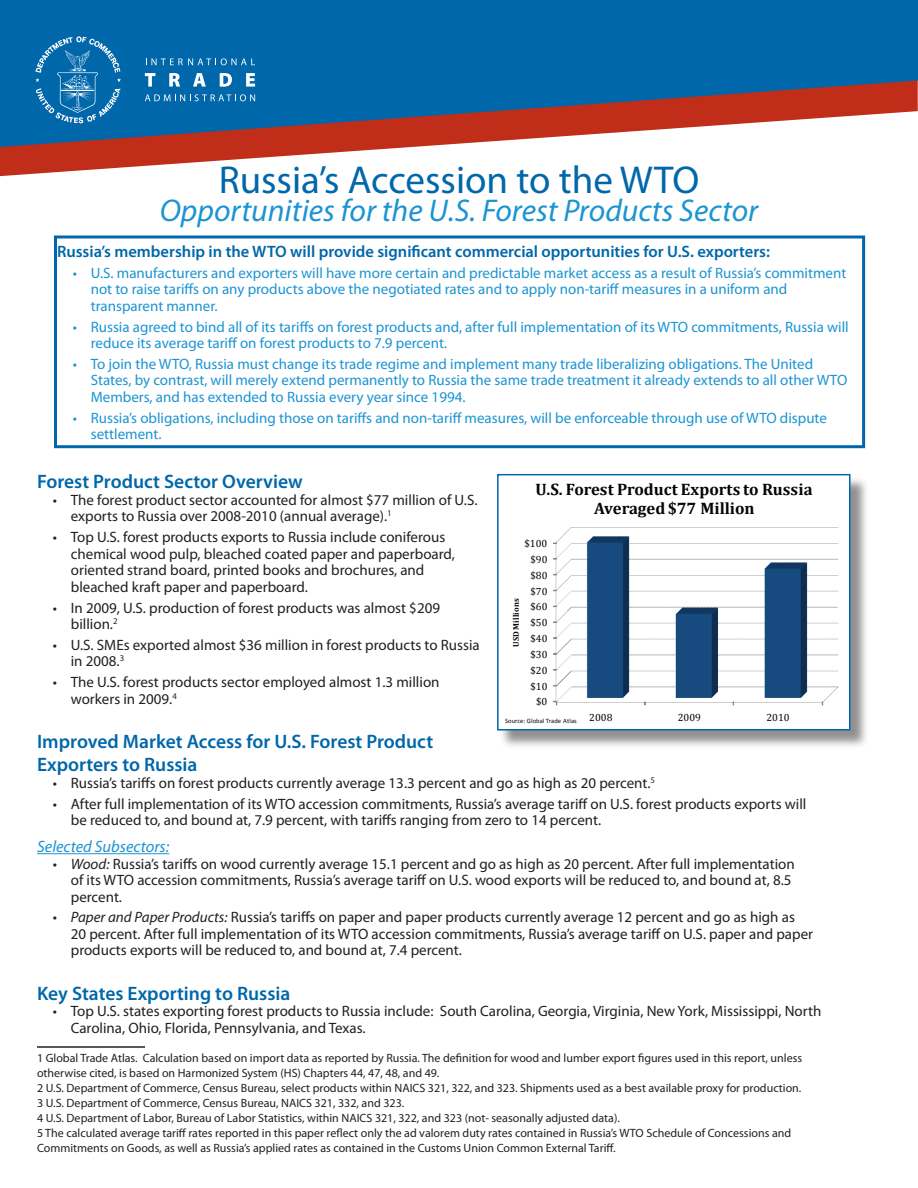
<style>
.page{position:relative;width:918px;height:1188px;background:#fff}
.page>*{position:absolute;margin:0;border:0;box-sizing:border-box;transform-origin:0 0}
.Heading_7{font:39px "Myriad Pro";color:#0067aa}
.Sector_Title_2{font:italic 31.5px "Myriad Pro";color:#1c94d2}
.Heading_2{font:600 19.5px/23.4px "Myriad Pro";color:#0067aa}
.t1{font:700 16.65px/19.4px "Cambria";letter-spacing:-.005em;color:#050504;text-align:center}
.Heading_1{font:600 16.5px "Myriad Pro";color:#0067aa}
.Heading_3{font:italic 16.5px "Myriad Pro";color:#1c94d2}
.t2{font:15px/16.5px "Myriad Pro";color:#231f20}
.t3{font:15px/16.5px "Myriad Pro";color:#1c94d2}
.Footnote{font:12px/15px "Myriad Pro";color:#231f20}
.t4{font:10.5px "Cambria";color:#050504}
.t5{font:700 8.1px "Cambria";letter-spacing:.015em;color:#050504}
.t6{font:6.6px "Calibri";letter-spacing:.005em;color:#050504}
.s1{font-style:italic}
</style>
<div class="page">
<svg style="left:0;top:148px;width:397px;height:28px"></svg>
<svg style="left:0;top:0;width:918px;height:148px;background:#346897"></svg>
<svg style="left:35px;top:36px;width:86px;height:87px;background:#227bb5"></svg>
<svg style="left:146px;top:58px;width:109px;height:7px"></svg>
<svg style="left:145px;top:73px;width:10px;height:14px"></svg>
<svg style="left:169px;top:73px;width:11px;height:14px"></svg>
<svg style="left:193px;top:73px;width:13px;height:14px"></svg>
<svg style="left:220px;top:73px;width:12px;height:14px"></svg>
<svg style="left:246px;top:73px;width:9px;height:14px"></svg>
<svg style="left:145px;top:94px;width:110px;height:7px"></svg>
<div style="left:54px;top:236px;width:811px;height:212px;border:3px solid #0067aa"></div>
<hr style="left:37px;top:853px;width:132px;height:1px;background:#1c94d2">
<hr style="left:37px;top:1046px;width:108px;height:2px;background:#231f20">
<div style="left:499px;top:476px;width:370px;height:273px;background:#231f20;opacity:.5"></div>
<div style="left:498px;top:475px;width:352px;height:255px;background:#fff"></div>
<img style="left:556px;top:527px;width:283px;height:175px">
<svg style="left:553px;top:701px;width:4px;height:4px"></svg>
<div style="left:497px;top:474px;width:353px;height:256px;border:2px solid #0067aa"></div>
<p class="Heading_7" style="left:219px;top:156px;width:482px">Russia’s Accession to the WTO</p>
<p class="Sector_Title_2" style="left:160px;top:191px;width:600px">Opportunities for the U.S. Forest Products Sector</p>
<p class="Heading_1" style="left:57px;top:241px;width:715px">Russia’s membership in the WTO will provide significant commercial opportunities for U.S. exporters:</p>
<p class="t3" style="left:91px;top:264px;width:757px;text-indent:-18px">• U.S. manufacturers and exporters will have more certain and predictable market access as a result of Russia’s commitment not to raise tariffs on any products above the negotiated rates and to apply non-tariff measures in a uniform and transparent manner.</p>
<p class="t3" style="left:91px;top:318px;width:760px;text-indent:-18px">• Russia agreed to bind all of its tariffs on forest products and, after full implementation of its WTO commitments, Russia will reduce its average tariff on forest products to 7.9 percent.</p>
<p class="t3" style="left:91px;top:355px;width:758px;text-indent:-18px">• To join the WTO, Russia must change its trade regime and implement many trade liberalizing obligations. The United<br>States, by contrast, will merely extend permanently to Russia the same trade treatment it already extends to all other WTO<br>Members, and has extended to Russia every year since 1994.</p>
<p class="t3" style="left:91px;top:409px;width:738px;text-indent:-18px">• Russia’s obligations, including those on tariffs and non-tariff measures, will be enforceable through use of WTO dispute settlement.</p>
<p class="Heading_2" style="left:37px;top:470px;width:267px">Forest Product Sector Overview</p>
<p class="t2" style="left:71px;top:491px;width:408px;text-indent:-18px">• The forest product sector accounted for almost $77 million of U.S. exports to Russia over 2008-2010 (annual average).<sup>1</sup></p>
<p class="t2" style="left:71px;top:529px;width:386px;text-indent:-18px">• Top U.S. forest products exports to Russia include coniferous chemical wood pulp, bleached coated paper and paperboard, oriented strand board, printed books and brochures, and bleached kraft paper and paperboard.</p>
<p class="t2" style="left:71px;top:599px;width:371px;text-indent:-18px">• In 2009, U.S. production of forest products was almost $209 billion.<sup>2</sup></p>
<p class="t2" style="left:71px;top:636px;width:411px;text-indent:-18px">• U.S. SMEs exported almost $36 million in forest products to Russia in 2008.<sup>3</sup></p>
<p class="t2" style="left:71px;top:674px;width:370px;text-indent:-18px">• The U.S. forest products sector employed almost 1.3 million workers in 2009.<sup>4</sup></p>
<p class="Heading_2" style="left:37px;top:729px;width:398px">Improved Market Access for U.S. Forest Product<br>Exporters to Russia</p>
<p class="t2" style="left:53px;top:774px;width:604px">• Russia’s tariffs on forest products currently average 13.3 percent and go as high as 20 percent.<sup>5</sup></p>
<p class="t2" style="left:71px;top:795px;width:737px;text-indent:-18px">• After full implementation of its WTO accession commitments, Russia’s average tariff on U.S. forest products exports will be reduced to, and bound at, 7.9 percent, with tariffs ranging from zero to 14 percent.</p>
<p class="Heading_3" style="left:37px;top:836px;width:134px">Selected Subsectors:</p>
<p class="t2" style="left:71px;top:855px;width:725px;text-indent:-18px"><span class="s1">• Wood:</span> Russia’s tariffs on wood currently average 15.1 percent and go as high as 20 percent. After full implementation of its WTO accession commitments, Russia’s average tariff on U.S. wood exports will be reduced to, and bound at, 8.5 percent.</p>
<p class="t2" style="left:71px;top:909px;width:744px;text-indent:-18px"><span class="s1">• Paper and Paper Products:</span> Russia’s tariffs on paper and paper products currently average 12 percent and go as high as<br>20 percent. After full implementation of its WTO accession commitments, Russia’s average tariff on U.S. paper and paper products exports will be reduced to, and bound at, 7.4 percent.</p>
<p class="Heading_2" style="left:37px;top:981px;width:255px">Key States Exporting to Russia</p>
<p class="t2" style="left:71px;top:1003px;width:752px;text-indent:-18px">• Top U.S. states exporting forest products to Russia include: South Carolina, Georgia, Virginia, New York, Mississippi, North<br>Carolina, Ohio, Florida, Pennsylvania, and Texas.</p>
<p class="Footnote" style="left:37px;top:1050px;width:767px">1 Global Trade Atlas. Calculation based on import data as reported by Russia. The definition for wood and lumber export figures used in this report, unless otherwise cited, is based on Harmonized System (HS) Chapters 44, 47, 48, and 49.</p>
<p class="Footnote" style="left:37px;top:1080px;width:766px">2 U.S. Department of Commerce, Census Bureau, select products within NAICS 321, 322, and 323. Shipments used as a best available proxy for production.</p>
<p class="Footnote" style="left:37px;top:1095px;width:369px">3 U.S. Department of Commerce, Census Bureau, NAICS 321, 332, and 323.</p>
<p class="Footnote" style="left:37px;top:1110px;width:584px">4 U.S. Department of Labor, Bureau of Labor Statistics, within NAICS 321, 322, and 323 (not- seasonally adjusted data).</p>
<p class="Footnote" style="left:37px;top:1125px;width:756px">5 The calculated average tariff rates reported in this paper reflect only the ad valorem duty rates contained in Russia’s WTO Schedule of Concessions and<br>Commitments on Goods, as well as Russia’s applied rates as contained in the Customs Union Common External Tariff.</p>
<p class="t1" style="left:536px;top:479px;width:279px">U.S. Forest Product Exports to Russia<br>Averaged$77 Million</p>
<p class="t4" style="left:525px;top:537px;width:24px">$100</p>
<p class="t4" style="left:530px;top:553px;width:19px">$90</p>
<p class="t4" style="left:530px;top:569px;width:19px">$80</p>
<p class="t4" style="left:530px;top:585px;width:19px">$70</p>
<p class="t5" style="left:511px;top:647px;width:50px;rotate:-90deg">USD Millions</p>
<p class="t4" style="left:530px;top:601px;width:19px">$60</p>
<p class="t4" style="left:530px;top:616px;width:19px">$50</p>
<p class="t4" style="left:530px;top:632px;width:19px">$40</p>
<p class="t4" style="left:530px;top:648px;width:19px">$30</p>
<p class="t4" style="left:530px;top:664px;width:19px">$20</p>
<p class="t4" style="left:530px;top:680px;width:19px">$10</p>
<p class="t4" style="left:536px;top:696px;width:13px">$0</p>
<p class="t4" style="left:589px;top:711px;width:25px">2008</p>
<p class="t4" style="left:678px;top:711px;width:25px">2009</p>
<p class="t4" style="left:766px;top:711px;width:25px">2010</p>
<p class="t6" style="left:505px;top:717px;width:73px">Source: Global Trade Atlas</p>
</div>
